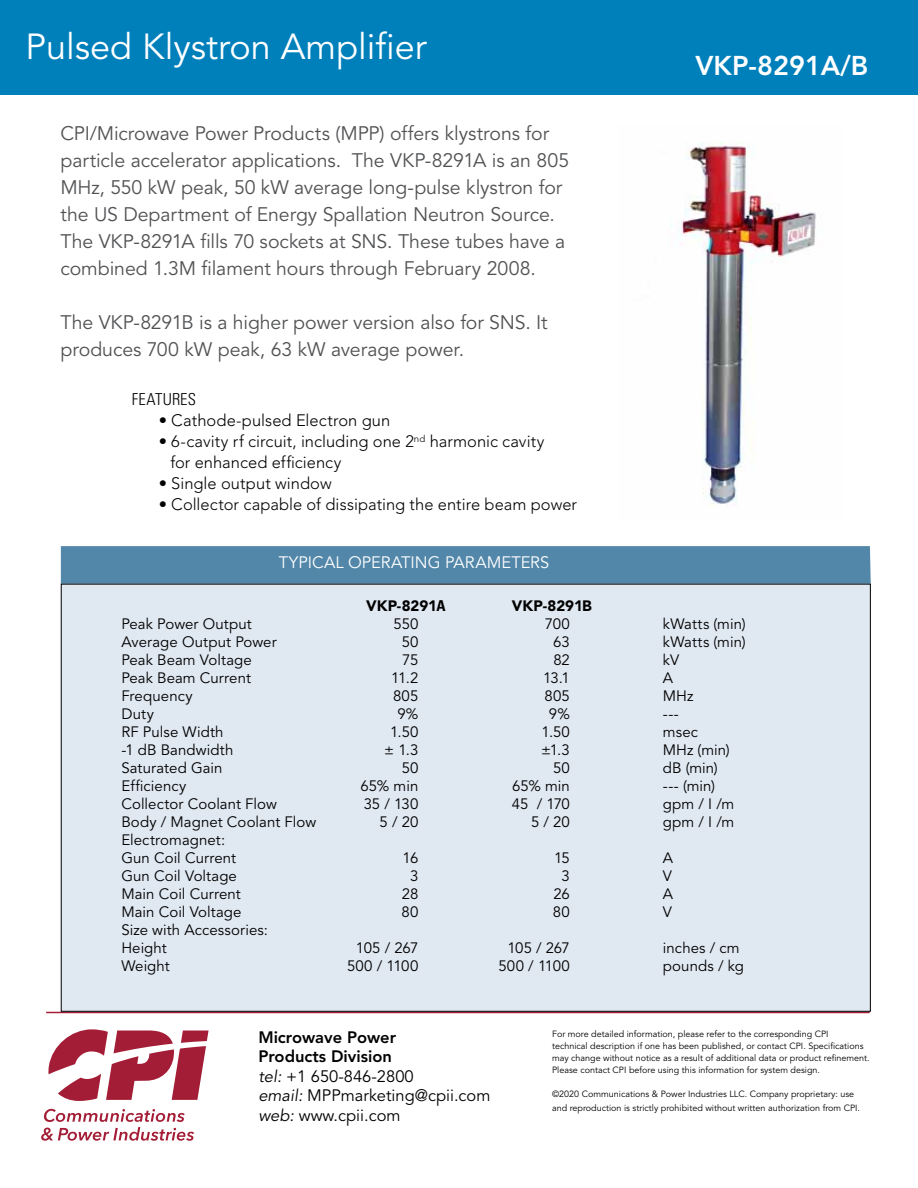
<style>
.page{position:relative;width:918px;height:1188px;background:#fff}
.page>*{position:absolute;margin:0;border:0;box-sizing:border-box;transform-origin:0 0}
.t1{font:36px "Avenir LT Pro";color:#fff}
.t2{font:800 27px "Avenir LT Pro";color:#fff}
.t3{font:19.5px/27px "Avenir LT Pro";letter-spacing:-.005em;color:#515254}
.t4{font:300 16.5px/21px "Avenir LT Pro";color:#000}
.t5{font:16.5px/19.5px "Avenir LT Pro";color:#000}
.t6{font:16.5px "Avenir LT Pro";color:#fff}
.t7{font:300 condensed 16.5px "Univers LT Std";letter-spacing:.005em;color:#000}
.t8{font:15px/18px "Avenir LT Pro";letter-spacing:.005em;color:#000}
.t9{font:900 15px "Avenir LT Pro";letter-spacing:-.005em;color:#000}
.t10{font:9px/12px "Avenir LT Pro";color:#000}
.s1{font-family:"Univers LT Std";font-weight:700;font-stretch:condensed}
.s2{font-weight:800}
.s3{font-style:italic}
</style>
<div class="page">
<div style="left:0;top:0;width:918px;height:94px;background:#0080bb"></div>
<svg style="left:41px;top:1109px;width:153px;height:32px"></svg>
<svg style="left:48px;top:1029px;width:161px;height:72px"></svg>
<hr style="left:46px;top:1012px;width:824px;height:1px;background:#a41d36">
<div style="left:61px;top:546px;width:810px;height:38px;background:#5287a9"></div>
<div style="left:61px;top:584px;width:809px;height:427px;background:#e0e8f2"></div>
<img style="left:670px;top:142px;width:146px;height:364px">
<h1 class="t1" style="left:25px;top:25px;width:403px">Pulsed Klystron Amplifier</h1>
<p class="t3" style="left:60px;top:120px;width:510px">CPI/Microwave Power Products (MPP) offers klystrons for particle accelerator applications. The VKP-8291A is an 805<br>MHz, 550 kW peak, 50 kW average long-pulse klystron for the US Department of Energy Spallation Neutron Source.<br>The VKP-8291A fills 70 sockets at SNS. These tubes have a combined 1.3M filament hours through February 2008.</p>
<h3 class="t3" style="left:60px;top:309px;width:489px">The VKP-8291B is a higher power version also for SNS. It produces 700 kW peak, 63 kW average power.</h3>
<p class="t7" style="left:132px;top:389px;width:66px">FEATURES</p>
<p class="t4" style="left:159px;top:410px;width:233px">• Cathode-pulsed Electron gun</p>
<p class="t4" style="left:170px;top:431px;width:376px;text-indent:-12px">• 6-cavity rf circuit, including one 2<sup>nd</sup> harmonic cavity for enhanced efficiency</p>
<p class="t4" style="left:159px;top:473px;width:174px">• Single output window</p>
<p class="t4" style="left:159px;top:494px;width:420px">• Collector capable of dissipating the entire beam power</p>
<p class="t6" style="left:279px;top:552px;width:272px">TYPICAL OPERATING PARAMETERS</p>
<p class="t9" style="left:366px;top:597px;width:81px">VKP-8291<span class="s1">A</span></p>
<p class="t9" style="left:512px;top:597px;width:82px">VKP-8291B</p>
<h2 class="t2" style="left:696px;top:50px;width:174px">VKP-8291A/B</h2>
<p class="t8" style="left:121px;top:615px;width:132px">Peak Power Output</p>
<p class="t8" style="left:394px;top:615px;width:26px">550</p>
<p class="t8" style="left:545px;top:615px;width:27px">700</p>
<p class="t8" style="left:663px;top:615px;width:84px">kWatts (min)</p>
<p class="t8" style="left:121px;top:633px;width:157px">Average Output Power</p>
<p class="t8" style="left:402px;top:633px;width:18px">50</p>
<p class="t8" style="left:553px;top:633px;width:18px">63</p>
<p class="t8" style="left:663px;top:633px;width:84px">kWatts (min)</p>
<p class="t8" style="left:121px;top:651px;width:132px">Peak Beam Voltage</p>
<p class="t8" style="left:402px;top:651px;width:18px">75</p>
<p class="t8" style="left:553px;top:651px;width:18px">82</p>
<p class="t8" style="left:663px;top:651px;width:18px">kV</p>
<p class="t8" style="left:121px;top:669px;width:131px">Peak Beam Current</p>
<p class="t8" style="left:391px;top:669px;width:29px">11.2</p>
<p class="t8" style="left:543px;top:669px;width:28px">13.1</p>
<p class="t8" style="left:663px;top:669px;width:12px">A</p>
<p class="t8" style="left:121px;top:687px;width:73px">Frequency</p>
<p class="t8" style="left:393px;top:687px;width:27px">805</p>
<p class="t8" style="left:545px;top:687px;width:27px">805</p>
<p class="t8" style="left:663px;top:687px;width:32px">MHz</p>
<p class="t8" style="left:121px;top:705px;width:34px">Duty</p>
<p class="t8" style="left:397px;top:705px;width:23px">9%</p>
<p class="t8" style="left:549px;top:705px;width:23px">9%</p>
<p class="t8" style="left:663px;top:705px;width:17px">---</p>
<p class="t8" style="left:121px;top:723px;width:104px">RF Pulse Width</p>
<p class="t8" style="left:390px;top:723px;width:30px">1.50</p>
<p class="t8" style="left:542px;top:723px;width:30px">1.50</p>
<p class="t8" style="left:663px;top:723px;width:37px">msec</p>
<p class="t8" style="left:121px;top:741px;width:113px">-1 dB Bandwidth</p>
<p class="t8" style="left:384px;top:741px;width:36px">± 1.3</p>
<p class="t8" style="left:541px;top:741px;width:30px">±1.3</p>
<p class="t8" style="left:663px;top:741px;width:68px">MHz (min)</p>
<p class="t8" style="left:121px;top:759px;width:103px">Saturated Gain</p>
<p class="t8" style="left:402px;top:759px;width:18px">50</p>
<p class="t8" style="left:553px;top:759px;width:18px">50</p>
<p class="t8" style="left:663px;top:759px;width:56px">dB (min)</p>
<p class="t8" style="left:121px;top:777px;width:66px">Efficiency</p>
<p class="t8" style="left:361px;top:777px;width:59px">65% min</p>
<p class="t8" style="left:512px;top:777px;width:59px">65% min</p>
<p class="t8" style="left:663px;top:777px;width:54px">--- (min)</p>
<p class="t8" style="left:121px;top:795px;width:157px">Collector Coolant Flow</p>
<p class="t8" style="left:364px;top:795px;width:56px">35 / 130</p>
<p class="t8" style="left:512px;top:795px;width:60px">45 / 170</p>
<p class="t8" style="left:663px;top:795px;width:73px">gpm / I /m</p>
<p class="t8" style="left:121px;top:813px;width:196px">Body / Magnet Coolant Flow</p>
<p class="t8" style="left:380px;top:813px;width:40px">5 / 20</p>
<p class="t8" style="left:531px;top:813px;width:40px">5 / 20</p>
<p class="t8" style="left:663px;top:813px;width:73px">gpm / I /m</p>
<p class="t8" style="left:121px;top:831px;width:116px">Electromagnet:<br>Gun Coil Current</p>
<p class="t8" style="left:403px;top:849px;width:17px">16</p>
<p class="t8" style="left:554px;top:849px;width:17px">15</p>
<p class="t8" style="left:663px;top:849px;width:12px">A</p>
<p class="t8" style="left:121px;top:867px;width:117px">Gun Coil Voltage</p>
<p class="t8" style="left:410px;top:867px;width:10px">3</p>
<p class="t8" style="left:562px;top:867px;width:10px">3</p>
<p class="t8" style="left:663px;top:867px;width:11px">V</p>
<p class="t8" style="left:121px;top:885px;width:121px">Main Coil Current</p>
<p class="t8" style="left:402px;top:885px;width:18px">28</p>
<p class="t8" style="left:553px;top:885px;width:18px">26</p>
<p class="t8" style="left:663px;top:885px;width:12px">A</p>
<p class="t8" style="left:121px;top:903px;width:122px">Main Coil Voltage</p>
<p class="t8" style="left:401px;top:903px;width:18px">80</p>
<p class="t8" style="left:553px;top:903px;width:18px">80</p>
<p class="t8" style="left:663px;top:903px;width:11px">V</p>
<p class="t8" style="left:121px;top:921px;width:148px">Size with Accessories:<br>Height</p>
<p class="t8" style="left:356px;top:939px;width:64px">105 / 267</p>
<p class="t8" style="left:507px;top:939px;width:64px">105 / 267</p>
<p class="t8" style="left:663px;top:939px;width:78px">inches / cm</p>
<p class="t8" style="left:121px;top:957px;width:50px">Weight</p>
<p class="t8" style="left:347px;top:957px;width:73px">500 / 1100</p>
<p class="t8" style="left:499px;top:957px;width:73px">500 / 1100</p>
<p class="t8" style="left:663px;top:957px;width:83px">pounds / kg</p>
<p class="t5" style="left:258px;top:1028px;width:233px"><span class="s2">Microwave Power<br>Products Division<br></span><span class="s3">tel:</span> +1 650-846-2800<br><span class="s3">email:</span> MPPmarketing@cpii.com <span class="s3">web:</span> www.cpii.com</p>
<p class="t10" style="left:552px;top:1028px;width:319px">For more detailed information, please refer to the corresponding CPI<br>technical description if one has been published, or contact CPI. Specifications may change without notice as a result of additional data or product refinement.<br>Please contact CPI before using this information for system design.</p>
<p class="t10" style="left:552px;top:1088px;width:309px;line-height:13.5px">©2020 Communications &amp; Power Industries LLC. Company proprietary: use and reproduction is strictly prohibited without written authorization from CPI.</p>
</div>
